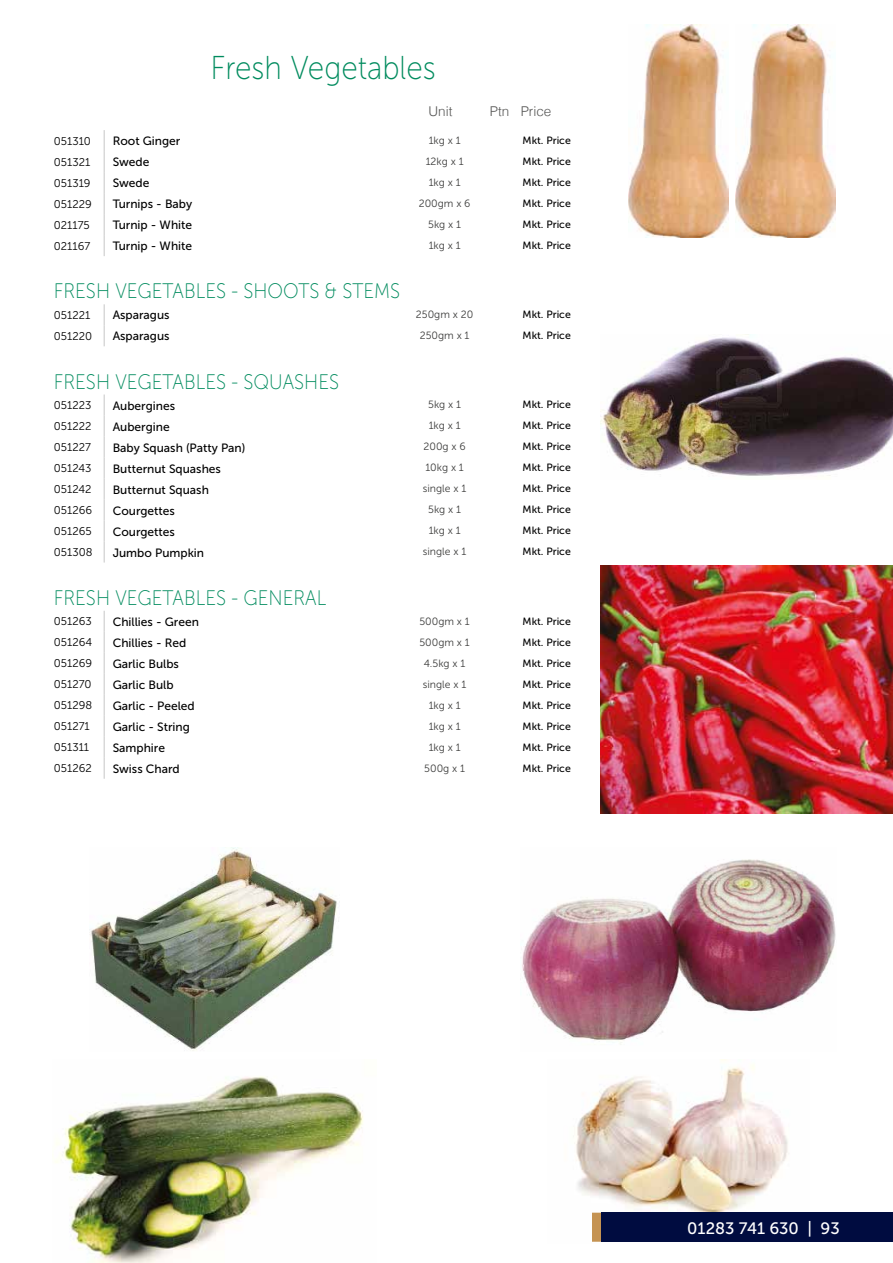
<style>
.page{position:relative;width:893px;height:1263px;background:#fff}
.page>*{position:absolute;margin:0;border:0;box-sizing:border-box;transform-origin:0 0}
.t1{font:33px "Museo Sans 100";color:#008b5e;scale:.9 1}
.t2{font:21px "Museo Sans 100";color:#008b5e;scale:.9 1}
.t3{font:16.5px "Museo Sans 500";color:#fff}
.t4{font:300 13.5px "Helvetica";color:#575756}
.t5{font:12px "Museo Sans 500";color:#000}
.t6{font:11.25px "Museo Sans 300";color:#000}
.t7{font:10.5px "Museo Sans 500";color:#000}
.t8{font:10.5px "Museo Sans 300";color:#3c3c3b}
</style>
<div class="page">
<svg style="left:104px;top:130px;width:1px;height:126px"></svg>
<svg style="left:104px;top:304px;width:1px;height:42px"></svg>
<svg style="left:104px;top:394px;width:1px;height:168px"></svg>
<svg style="left:104px;top:611px;width:1px;height:168px"></svg>
<img style="left:55px;top:1076px;width:308px;height:187px">
<img style="left:573px;top:1059px;width:236px;height:154px">
<img style="left:522px;top:859px;width:314px;height:186px">
<img style="left:89px;top:847px;width:250px;height:204px">
<img style="left:628px;top:24px;width:100px;height:213px">
<img style="left:736px;top:24px;width:99px;height:213px">
<img style="left:601px;top:334px;width:292px;height:142px">
<img style="left:601px;top:565px;width:292px;height:248px">
<div style="left:601px;top:1213px;width:292px;height:29px;background:#000c40"></div>
<div style="left:592px;top:1213px;width:9px;height:29px;background:#c59352"></div>
<h1 class="t1" style="left:210px;top:50px;width:252px">Fresh Vegetables</h1>
<p class="t4" style="left:428px;top:100px;width:26px">Unit</p>
<p class="t4" style="left:490px;top:100px;width:63px">Ptn Price</p>
<p class="t6" style="left:54px;top:135px;width:39px">051310</p>
<p class="t5" style="left:113px;top:134px;width:69px">Root Ginger</p>
<p class="t8" style="left:429px;top:135px;width:33px">1kg x 1</p>
<p class="t7" style="left:523px;top:135px;width:50px">Mkt. Price</p>
<p class="t6" style="left:54px;top:156px;width:38px">051321</p>
<p class="t5" style="left:113px;top:155px;width:38px">Swede</p>
<p class="t8" style="left:426px;top:156px;width:39px">12kg x 1</p>
<p class="t7" style="left:523px;top:156px;width:50px">Mkt. Price</p>
<p class="t6" style="left:54px;top:177px;width:38px">051319</p>
<p class="t5" style="left:113px;top:176px;width:38px">Swede</p>
<p class="t8" style="left:429px;top:177px;width:33px">1kg x 1</p>
<p class="t7" style="left:523px;top:177px;width:50px">Mkt. Price</p>
<p class="t6" style="left:54px;top:198px;width:39px">051229</p>
<p class="t5" style="left:113px;top:197px;width:81px">Turnips - Baby</p>
<p class="t8" style="left:419px;top:198px;width:53px">200gm x 6</p>
<p class="t7" style="left:523px;top:198px;width:50px">Mkt. Price</p>
<p class="t6" style="left:54px;top:219px;width:37px">021175</p>
<p class="t5" style="left:113px;top:218px;width:81px">Turnip - White</p>
<p class="t8" style="left:428px;top:219px;width:34px">5kg x 1</p>
<p class="t7" style="left:523px;top:219px;width:50px">Mkt. Price</p>
<p class="t6" style="left:54px;top:240px;width:38px">021167</p>
<p class="t5" style="left:113px;top:239px;width:81px">Turnip - White</p>
<p class="t8" style="left:429px;top:240px;width:33px">1kg x 1</p>
<p class="t7" style="left:523px;top:240px;width:50px">Mkt. Price</p>
<h2 class="t2" style="left:54px;top:280px;width:386px">FRESH VEGETABLES - SHOOTS &amp; STEMS</h2>
<p class="t6" style="left:54px;top:309px;width:38px">051221</p>
<p class="t5" style="left:113px;top:309px;width:58px">Asparagus</p>
<p class="t8" style="left:416px;top:309px;width:59px">250gm x 20</p>
<p class="t7" style="left:523px;top:309px;width:50px">Mkt. Price</p>
<p class="t6" style="left:54px;top:330px;width:40px">051220</p>
<p class="t5" style="left:113px;top:330px;width:58px">Asparagus</p>
<p class="t8" style="left:420px;top:330px;width:51px">250gm x 1</p>
<p class="t7" style="left:523px;top:330px;width:50px">Mkt. Price</p>
<h2 class="t2" style="left:54px;top:370px;width:318px">FRESH VEGETABLES - SQUASHES</h2>
<p class="t6" style="left:54px;top:399px;width:39px">051223</p>
<p class="t5" style="left:113px;top:399px;width:64px">Aubergines</p>
<p class="t8" style="left:428px;top:399px;width:34px">5kg x 1</p>
<p class="t7" style="left:523px;top:399px;width:50px">Mkt. Price</p>
<p class="t6" style="left:54px;top:420px;width:39px">051222</p>
<p class="t5" style="left:113px;top:420px;width:59px">Aubergine</p>
<p class="t8" style="left:429px;top:420px;width:33px">1kg x 1</p>
<p class="t7" style="left:523px;top:420px;width:50px">Mkt. Price</p>
<p class="t6" style="left:54px;top:441px;width:39px">051227</p>
<p class="t5" style="left:113px;top:441px;width:134px">Baby Squash (Patty Pan)</p>
<p class="t8" style="left:424px;top:441px;width:44px">200g x 6</p>
<p class="t7" style="left:523px;top:441px;width:50px">Mkt. Price</p>
<p class="t6" style="left:54px;top:462px;width:39px">051243</p>
<p class="t5" style="left:113px;top:462px;width:110px">Butternut Squashes</p>
<p class="t8" style="left:425px;top:462px;width:40px">10kg x 1</p>
<p class="t7" style="left:523px;top:462px;width:50px">Mkt. Price</p>
<p class="t6" style="left:54px;top:483px;width:39px">051242</p>
<p class="t5" style="left:113px;top:483px;width:98px">Butternut Squash</p>
<p class="t8" style="left:423px;top:483px;width:45px">single x 1</p>
<p class="t7" style="left:523px;top:483px;width:50px">Mkt. Price</p>
<p class="t6" style="left:54px;top:504px;width:40px">051266</p>
<p class="t5" style="left:113px;top:504px;width:64px">Courgettes</p>
<p class="t8" style="left:428px;top:504px;width:34px">5kg x 1</p>
<p class="t7" style="left:523px;top:504px;width:50px">Mkt. Price</p>
<p class="t6" style="left:54px;top:525px;width:39px">051265</p>
<p class="t5" style="left:113px;top:525px;width:64px">Courgettes</p>
<p class="t8" style="left:429px;top:525px;width:33px">1kg x 1</p>
<p class="t7" style="left:523px;top:525px;width:50px">Mkt. Price</p>
<p class="t6" style="left:54px;top:546px;width:40px">051308</p>
<p class="t5" style="left:113px;top:546px;width:93px">Jumbo Pumpkin</p>
<p class="t8" style="left:423px;top:546px;width:45px">single x 1</p>
<p class="t7" style="left:523px;top:546px;width:50px">Mkt. Price</p>
<h2 class="t2" style="left:54px;top:586px;width:304px">FRESH VEGETABLES - GENERAL</h2>
<p class="t6" style="left:54px;top:615px;width:39px">051263</p>
<p class="t5" style="left:113px;top:615px;width:88px">Chillies - Green</p>
<p class="t8" style="left:419px;top:615px;width:52px">500gm x 1</p>
<p class="t7" style="left:523px;top:615px;width:50px">Mkt. Price</p>
<p class="t6" style="left:54px;top:636px;width:40px">051264</p>
<p class="t5" style="left:113px;top:636px;width:75px">Chillies - Red</p>
<p class="t8" style="left:419px;top:636px;width:52px">500gm x 1</p>
<p class="t7" style="left:523px;top:636px;width:50px">Mkt. Price</p>
<p class="t6" style="left:54px;top:657px;width:40px">051269</p>
<p class="t5" style="left:113px;top:657px;width:68px">Garlic Bulbs</p>
<p class="t8" style="left:424px;top:657px;width:43px">4.5kg x 1</p>
<p class="t7" style="left:523px;top:657px;width:50px">Mkt. Price</p>
<p class="t6" style="left:54px;top:678px;width:39px">051270</p>
<p class="t5" style="left:113px;top:678px;width:62px">Garlic Bulb</p>
<p class="t8" style="left:423px;top:678px;width:45px">single x 1</p>
<p class="t7" style="left:523px;top:678px;width:50px">Mkt. Price</p>
<p class="t6" style="left:54px;top:699px;width:40px">051298</p>
<p class="t5" style="left:113px;top:699px;width:84px">Garlic - Peeled</p>
<p class="t8" style="left:429px;top:699px;width:33px">1kg x 1</p>
<p class="t7" style="left:523px;top:699px;width:50px">Mkt. Price</p>
<p class="t6" style="left:54px;top:720px;width:37px">051271</p>
<p class="t5" style="left:113px;top:720px;width:79px">Garlic - String</p>
<p class="t8" style="left:429px;top:720px;width:33px">1kg x 1</p>
<p class="t7" style="left:523px;top:720px;width:50px">Mkt. Price</p>
<p class="t6" style="left:54px;top:741px;width:37px">051311</p>
<p class="t5" style="left:113px;top:741px;width:54px">Samphire</p>
<p class="t8" style="left:429px;top:741px;width:33px">1kg x 1</p>
<p class="t7" style="left:523px;top:741px;width:50px">Mkt. Price</p>
<p class="t6" style="left:54px;top:762px;width:39px">051262</p>
<p class="t5" style="left:113px;top:762px;width:69px">Swiss Chard</p>
<p class="t8" style="left:424px;top:762px;width:42px">500g x 1</p>
<p class="t7" style="left:523px;top:762px;width:50px">Mkt. Price</p>
<h3 class="t3" style="left:687px;top:1219px;width:154px">01283 741 630 | 93</h3>
</div>
